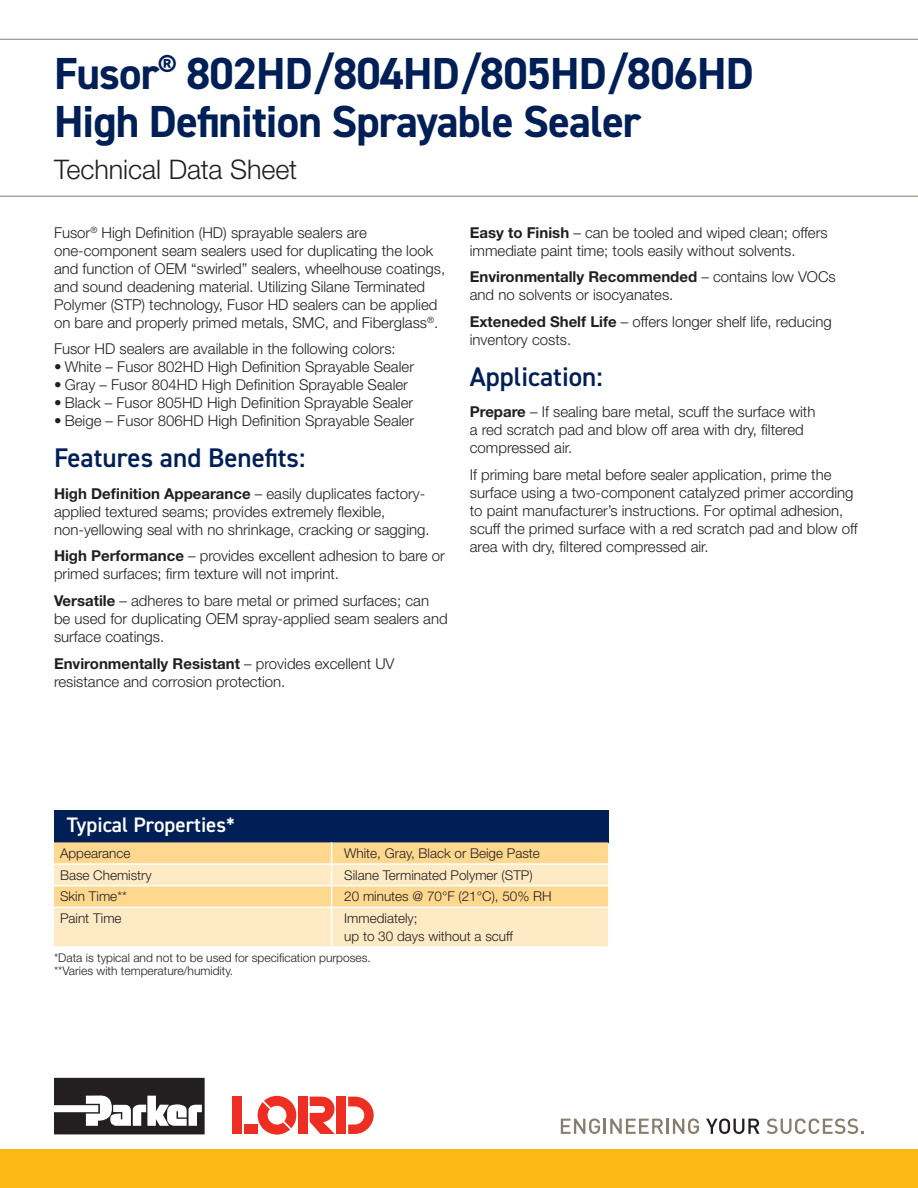
<style>
.page{position:relative;width:918px;height:1188px;background:#fff}
.page>*{position:absolute;margin:0;border:0;box-sizing:border-box;transform-origin:0 0}
.Headline_-_2_lines{font:700 45px/48px "DIN2014";letter-spacing:-.02em;color:#001f56}
.Section_Heading{font:600 27px "DIN2014";color:#001f56}
.Document_Type_Subhea{font:300 27px "Helvetica Neue LT Std";letter-spacing:-.005em;color:#231f20}
.Typical_Properties_h{font:600 21px "DIN2014";color:#fff}
.Body_copy{font:300 15px/18px "Helvetica Neue LT Std";color:#231f20}
.Bullet_lists{font:300 15px "Helvetica Neue LT Std";color:#231f20}
.Typical_Properties{font:300 13.5px/18px "Helvetica Neue LT Std";color:#231f20}
.Typical_Properites{font:300 13.5px "Helvetica Neue LT Std";color:#231f20}
.Asterisk_Note{font:300 12px "Helvetica Neue LT Std";color:#231f20}
.s1{font-weight:700}
</style>
<div class="page">
<div style="left:0;top:1149px;width:918px;height:39px;background:#fcb814"></div>
<svg style="left:561px;top:1118px;width:102px;height:16px"></svg>
<hr style="left:666px;top:1119px;width:3px;height:15px;background:#887d6e">
<svg style="left:673px;top:1118px;width:26px;height:16px"></svg>
<svg style="left:706px;top:1118px;width:54px;height:16px"></svg>
<svg style="left:767px;top:1118px;width:97px;height:16px"></svg>
<svg style="left:258px;top:1096px;width:38px;height:39px"></svg>
<div style="left:232px;top:1097px;width:10px;height:37px;background:#ee2e22"></div>
<div style="left:298px;top:1097px;width:10px;height:37px;background:#ee2e22"></div>
<div style="left:336px;top:1097px;width:10px;height:37px;background:#ee2e22"></div>
<svg style="left:310px;top:1097px;width:25px;height:37px"></svg>
<div style="left:244px;top:1125px;width:14px;height:9px;background:#ee2e22"></div>
<svg style="left:348px;top:1097px;width:26px;height:37px"></svg>
<svg style="left:54px;top:1078px;width:151px;height:56px"></svg>
<svg style="left:0;top:39px;width:918px;height:158px"></svg>
<div style="left:54px;top:810px;width:554px;height:32px;background:#001f56"></div>
<div style="left:54px;top:908px;width:554px;height:38px;background:#feeac4"></div>
<svg style="left:54px;top:842px;width:554px;height:65px"></svg>
<hr style="left:331px;top:908px;width:1px;height:38px;background:#fff">
<hr style="left:54px;top:885px;width:278px;height:1px;background:#fff">
<hr style="left:332px;top:885px;width:276px;height:1px;background:#fff">
<p class="Headline_-_2_lines" style="left:54px;top:49px;width:701px">Fusor<sup>®</sup> 802HD/804HD/805HD/806HD<br>High Definition Sprayable Sealer</p>
<p class="Document_Type_Subhea" style="left:54px;top:153px;width:245px">Technical Data Sheet</p>
<p class="Body_copy" style="left:54px;top:223px;width:393px">Fusor<sup>®</sup> High Definition (HD) sprayable sealers are one-component seam sealers used for duplicating the look and function of OEM “swirled” sealers, wheelhouse coatings, and sound deadening material. Utilizing Silane Terminated Polymer (STP) technology, Fusor HD sealers can be applied on bare and properly primed metals, SMC, and Fiberglass<sup>®</sup>.</p>
<p class="Body_copy" style="left:54px;top:340px;width:343px">Fusor HD sealers are available in the following colors:</p>
<p class="Bullet_lists" style="left:54px;top:358px;width:362px">• White – Fusor 802HD High Definition Sprayable Sealer</p>
<p class="Bullet_lists" style="left:54px;top:376px;width:355px">• Gray – Fusor 804HD High Definition Sprayable Sealer</p>
<p class="Bullet_lists" style="left:54px;top:394px;width:361px">• Black – Fusor 805HD High Definition Sprayable Sealer</p>
<p class="Bullet_lists" style="left:54px;top:412px;width:362px">• Beige – Fusor 806HD High Definition Sprayable Sealer</p>
<p class="Section_Heading" style="left:54px;top:440px;width:253px">Features and Benefits:</p>
<p class="Body_copy" style="left:54px;top:484px;width:377px"><span class="s1">High Definition Appearance</span> – easily duplicates factory&shy;applied textured seams; provides extremely flexible, non-yellowing seal with no shrinkage, cracking or sagging.</p>
<p class="Body_copy" style="left:54px;top:547px;width:392px"><span class="s1">High Performance</span> – provides excellent adhesion to bare or primed surfaces; firm texture will not imprint.</p>
<p class="Body_copy" style="left:54px;top:591px;width:395px"><span class="s1">Versatile</span> – adheres to bare metal or primed surfaces; can be used for duplicating OEM spray-applied seam sealers and surface coatings.</p>
<p class="Body_copy" style="left:54px;top:654px;width:342px"><span class="s1">Environmentally Resistant</span> – provides excellent UV resistance and corrosion protection.</p>
<p class="Body_copy" style="left:470px;top:223px;width:359px"><span class="s1">Easy to Finish</span> – can be tooled and wiped clean; offers immediate paint time; tools easily without solvents.</p>
<p class="Body_copy" style="left:470px;top:268px;width:368px"><span class="s1">Environmentally Recommended</span> – contains low VOCs and no solvents or isocyanates.</p>
<p class="Body_copy" style="left:470px;top:312px;width:363px"><span class="s1">Exteneded Shelf Life</span> – offers longer shelf life, reducing inventory costs.</p>
<p class="Section_Heading" style="left:470px;top:359px;width:134px">Application:</p>
<p class="Body_copy" style="left:470px;top:403px;width:347px"><span class="s1">Prepare</span> – If sealing bare metal, scuff the surface with a red scratch pad and blow off area with dry, filtered compressed air.</p>
<p class="Body_copy" style="left:470px;top:465px;width:389px">If priming bare metal before sealer application, prime the surface using a two-component catalyzed primer according to paint manufacturer’s instructions. For optimal adhesion, scuff the primed surface with a red scratch pad and blow off area with dry, filtered compressed air.</p>
<p class="Typical_Properties_h" style="left:67px;top:811px;width:170px">Typical Properties*</p>
<p class="Typical_Properites" style="left:60px;top:845px;width:72px">Appearance</p>
<p class="Typical_Properties" style="left:344px;top:844px;width:197px">White, Gray, Black or Beige Paste</p>
<p class="Typical_Properites" style="left:60px;top:867px;width:93px">Base Chemistry</p>
<p class="Typical_Properties" style="left:344px;top:866px;width:190px">Silane Terminated Polymer (STP)</p>
<p class="Typical_Properites" style="left:60px;top:888px;width:68px">Skin Time**</p>
<p class="Typical_Properties" style="left:344px;top:887px;width:209px">20 minutes @ 70°F (21°C), 50% RH</p>
<p class="Typical_Properites" style="left:60px;top:910px;width:63px">Paint Time</p>
<p class="Typical_Properties" style="left:344px;top:909px;width:170px">Immediately;<br>up to 30 days without a scuff</p>
<p class="Asterisk_Note" style="left:54px;top:950px;width:318px">*Data is typical and not to be used for specification purposes.</p>
<p class="Asterisk_Note" style="left:54px;top:964px;width:181px">**Varies with temperature/humidity.</p>
</div>
